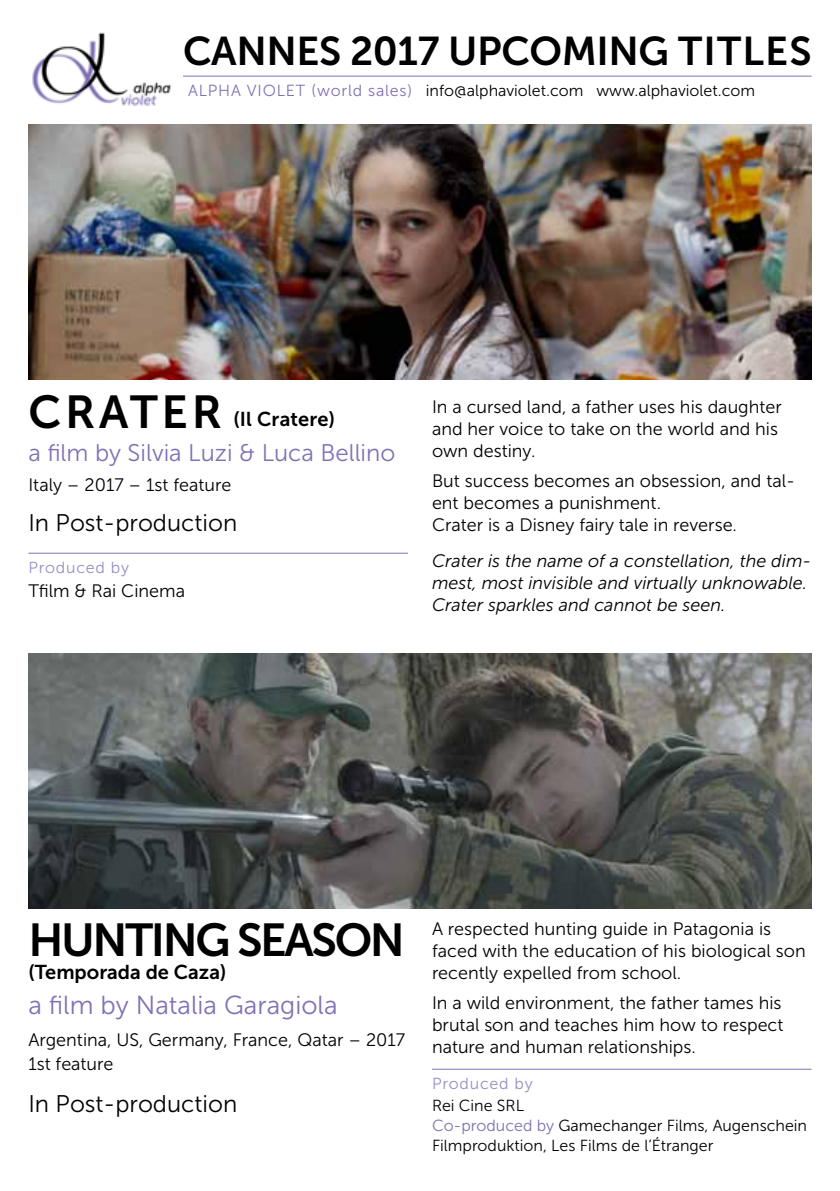
<style>
.page{position:relative;width:840px;height:1191px;background:#fff}
.page>*{position:absolute;margin:0;border:0;box-sizing:border-box;transform-origin:0 0}
.t1{font:46px "Museo Sans 700";letter-spacing:-.05em;color:#000}
.t2{font:40px "Museo Sans 700";letter-spacing:-.01em;color:#000}
.t3{font:26px "Museo Sans 300";color:#8071b4}
.t4{font:24px "Museo Sans 300";color:#000}
.t5{font:24px "Museo Sans 300";color:#8071b4}
.t6{font:20px "Museo Sans 700";color:#000}
.t7{font:18px/22px "Museo Sans 300";color:#000}
.t8{font:italic 18px/22px "Museo Sans 300";color:#000}
.t9{font:16px/20px "Museo Sans 300";color:#000}
.t10{font:16px "Museo Sans 300";letter-spacing:.05em;color:#998ec3}
.s1{color:#8071b4}
</style>
<div class="page">
<img style="left:28px;top:124px;width:783px;height:255px">
<img style="left:28px;top:653px;width:783px;height:256px">
<hr style="left:28px;top:553px;width:380px;height:1px;background:#8071b4">
<hr style="left:432px;top:1068px;width:379px;height:1px;background:#8071b4">
<img style="left:32px;top:32px;width:139px;height:74px">
<hr style="left:183px;top:76px;width:628px;height:1px;background:#8071b4">
<h2 class="t2" style="left:183px;top:28px;width:629px">CANNES 2017 UPCOMING TITLES</h2>
<p class="t9" style="left:188px;top:81px;width:568px"><span class="s1">Alp ha Vi ol et (world sales)</span> info@alphaviolet.com www.alphaviolet.com</p>
<h1 class="t1" style="left:28px;top:386px;width:195px">CRATER</h1>
<p class="t6" style="left:233px;top:408px;width:103px">(Il Cratere)</p>
<h3 class="t5" style="left:28px;top:439px;width:368px">a film by Silvia Luzi &amp; Luca Bellino</h3>
<p class="t7" style="left:28px;top:474px;width:204px">Italy – 2017 – 1st feature</p>
<h3 class="t4" style="left:28px;top:509px;width:210px">In Post-production</h3>
<p class="t10" style="left:28px;top:559px;width:102px">Produced by</p>
<p class="t7" style="left:28px;top:580px;width:158px">Tfilm &amp; Rai Cinema</p>
<p class="t7" style="left:432px;top:396px;width:351px">In a cursed land, a father uses his daughter and her voice to take on the world and his own destiny.</p>
<p class="t7" style="left:432px;top:470px;width:364px">But success becomes an obsession, and tal&shy;ent becomes a punishment.<br>Crater is a Disney fairy tale in reverse.</p>
<p class="t8" style="left:432px;top:550px;width:380px">Crater is the name of a constellation, the dim&shy;mest, most invisible and virtually unknowable.<br>Crater sparkles and cannot be seen.</p>
<h1 class="t1" style="left:28px;top:914px;width:378px">HUNTING SEASON</h1>
<p class="t6" style="left:28px;top:960px;width:199px">(Temporada de Caza)</p>
<h3 class="t3" style="left:28px;top:991px;width:310px">a film by Natalia Garagiola</h3>
<p class="t7" style="left:28px;top:1027px;width:378px;line-height:24px">Argentina, US, Germany, France, Qatar – 2017<br>1st feature</p>
<h3 class="t4" style="left:28px;top:1090px;width:210px">In Post-production</h3>
<p class="t7" style="left:432px;top:918px;width:375px">A respected hunting guide in Patagonia is faced with the education of his biological son recently expelled from school.</p>
<p class="t7" style="left:432px;top:992px;width:353px;text-align:justify">In a wild environment, the father tames his brutal son and teaches him how to respect nature and human relationships.</p>
<p class="t10" style="left:432px;top:1075px;width:102px">Produced by</p>
<p class="t9" style="left:432px;top:1096px;width:376px">Rei Cine SRL<br><span class="s1">Co-produced by</span> Gamechanger Films, Augenschein<br>Filmproduktion, Les Films de l’Étranger</p>
</div>
